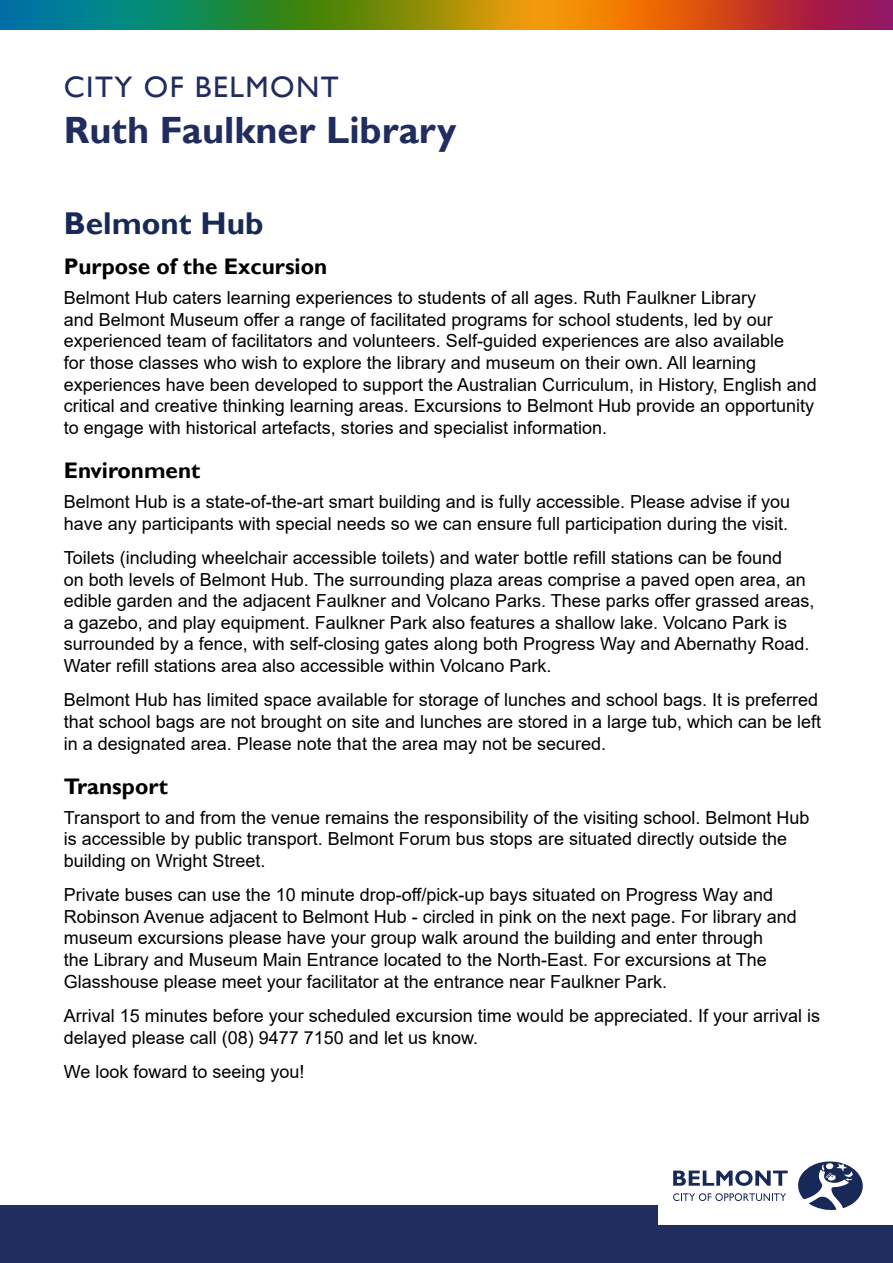
<style>
.page{position:relative;width:893px;height:1263px;background:#fff}
.page>*{position:absolute;margin:0;border:0;box-sizing:border-box;transform-origin:0 0}
.t1{font:700 37.95px "Gill Sans";color:#212c5f}
.t2{font:700 31.5px "Gill Sans";color:#182957}
.t3{font:29.7px "Gill Sans";letter-spacing:.05em;color:#212c5f}
.t4{font:700 22.5px "Gill Sans";color:#000}
.t5{font:18px/21.6px "Arial";color:#000}
</style>
<div class="page">
<div style="left:0;top:1205px;width:893px;height:58px;background:#212c5f"></div>
<img style="left:0;top:0;width:893px;height:30px">
<div style="left:658px;top:1146px;width:235px;height:79px;background:#fff"></div>
<svg style="left:673px;top:1170px;width:115px;height:16px"></svg>
<svg style="left:798px;top:1161px;width:65px;height:49px"></svg>
<svg style="left:673px;top:1193px;width:113px;height:8px"></svg>
<h3 class="t3" style="left:64px;top:70px;width:276px">CITY OF BELMONT</h3>
<h1 class="t1" style="left:64px;top:107px;width:394px">Ruth Faulkner Library</h1>
<h2 class="t2" style="left:64px;top:205px;width:201px">Belmont Hub</h2>
<p class="t4" style="left:64px;top:253px;width:265px">Purpose of the Excursion</p>
<p class="t5" style="left:64px;top:287px;width:755px">Belmont Hub caters learning experiences to students of all ages. Ruth Faulkner Library<br>and Belmont Museum offer a range of facilitated programs for school students, led by our experienced team of facilitators and volunteers. Self-guided experiences are also available<br>for those classes who wish to explore the library and museum on their own. All learning experiences have been developed to support the Australian Curriculum, in History, English and critical and creative thinking learning areas. Excursions to Belmont Hub provide an opportunity to engage with historical artefacts, stories and specialist information.</p>
<p class="t4" style="left:64px;top:457px;width:138px">Environment</p>
<p class="t5" style="left:64px;top:491px;width:728px">Belmont Hub is a state-of-the-art smart building and is fully accessible. Please advise if you have any participants with special needs so we can ensure full participation during the visit.</p>
<p class="t5" style="left:64px;top:547px;width:752px">Toilets (including wheelchair accessible toilets) and water bottle refill stations can be found<br>on both levels of Belmont Hub. The surrounding plaza areas comprise a paved open area, an edible garden and the adjacent Faulkner and Volcano Parks. These parks offer grassed areas, a gazebo, and play equipment. Faulkner Park also features a shallow lake. Volcano Park is surrounded by a fence, with self-closing gates along both Progress Way and Abernathy Road.<br>Water refill stations area also accessible within Volcano Park.</p>
<p class="t5" style="left:64px;top:689px;width:759px">Belmont Hub has limited space available for storage of lunches and school bags. It is preferred that school bags are not brought on site and lunches are stored in a large tub, which can be left in a designated area. Please note that the area may not be secured.</p>
<p class="t4" style="left:64px;top:772px;width:106px">Transport</p>
<p class="t5" style="left:64px;top:806px;width:747px">Transport to and from the venue remains the responsibility of the visiting school. Belmont Hub is accessible by public transport. Belmont Forum bus stops are situated directly outside the building on Wright Street.</p>
<p class="t5" style="left:64px;top:884px;width:735px">Private buses can use the 10 minute drop-off/pick-up bays situated on Progress Way and Robinson Avenue adjacent to Belmont Hub - circled in pink on the next page. For library and museum excursions please have your group walk around the building and enter through<br>the Library and Museum Main Entrance located to the North-East. For excursions at The Glasshouse please meet your facilitator at the entrance near Faulkner Park.</p>
<p class="t5" style="left:64px;top:1005px;width:758px">Arrival 15 minutes before your scheduled excursion time would be appreciated. If your arrival is delayed please call (08) 9477 7150 and let us know.</p>
<p class="t5" style="left:64px;top:1061px;width:242px">We look foward to seeing you!</p>
</div>
